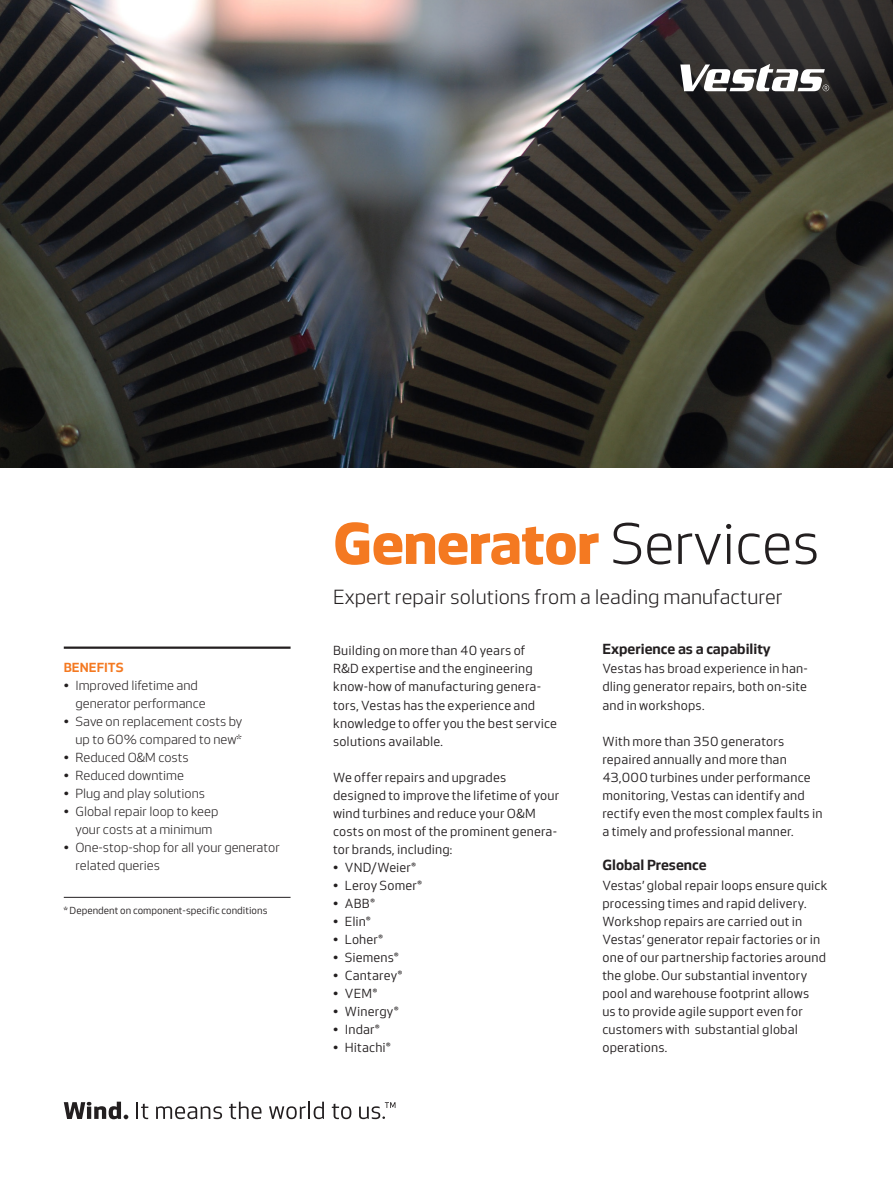
<style>
.page{position:relative;width:893px;height:1191px;background:#fff}
.page>*{position:absolute;margin:0;border:0;box-sizing:border-box;transform-origin:0 0}
.Headline_48{font:700 60px "Vestas Sans";letter-spacing:-.005em;color:#f47921}
.Subheading_A{font:21px "Vestas Sans Standard";color:#231f20}
.Subheadling_C{font:600 15px "Vestas Sans";color:#231f20}
.Body_Text{font:13.5px/18px "Vestas Sans";letter-spacing:.015em;color:#231f20}
.t1{font:13.5px/18px "Vestas Sans Standard";color:#231f20}
.Quotation_Heading{font:600 13.5px "Vestas Sans";color:#f47921}
.Foodnote{font:10.5px "Vestas Sans";color:#231f20}
.s1{font-family:"Vestas Sans Standard";font-weight:400;color:#231f20}
</style>
<div class="page">
<img style="left:0;top:0;width:893px;height:468px">
<div style="left:585px;top:0;width:308px;height:205px;background:#231f20;opacity:.5"></div>
<hr style="left:64px;top:646px;width:227px;height:3px;background:#231f20">
<hr style="left:64px;top:897px;width:227px;height:1px;background:#231f20">
<svg style="left:64px;top:1101px;width:64px;height:18px"></svg>
<svg style="left:136px;top:1102px;width:12px;height:17px"></svg>
<svg style="left:156px;top:1106px;width:66px;height:13px"></svg>
<svg style="left:229px;top:1101px;width:32px;height:18px"></svg>
<svg style="left:269px;top:1101px;width:55px;height:18px"></svg>
<svg style="left:332px;top:1103px;width:19px;height:16px"></svg>
<svg style="left:359px;top:1102px;width:36px;height:17px"></svg>
<svg style="left:663px;top:0;width:230px;height:126px;background:#3a3838"></svg>
<p class="Quotation_Heading" style="left:64px;top:660px;width:61px">BENEFITS</p>
<p class="t1" style="left:75px;top:676px;width:132px;text-indent:-12px">• Improved lifetime and generator performance</p>
<p class="t1" style="left:64px;top:712px;width:180px;text-align:right">• Save on replacement costs by up to 60% compared to new*</p>
<p class="t1" style="left:64px;top:748px;width:126px">• Reduced O&amp;M costs</p>
<p class="t1" style="left:64px;top:766px;width:122px">• Reduced downtime</p>
<p class="t1" style="left:64px;top:784px;width:143px">• Plug and play solutions</p>
<p class="t1" style="left:64px;top:802px;width:156px;text-align:center">• Global repair loop to keep your costs at a minimum</p>
<p class="t1" style="left:75px;top:838px;width:206px;text-indent:-12px">• One-stop-shop for all your generator related queries</p>
<p class="Foodnote" style="left:64px;top:905px;width:205px">* Dependent on component-specific conditions</p>
<p class="Headline_48" style="left:333px;top:511px;width:488px">Generator <span class="s1">Services</span></p>
<p class="Subheading_A" style="left:333px;top:586px;width:451px">Expert repair solutions from a leading manufacturer</p>
<p class="Body_Text" style="left:333px;top:642px;width:225px">Building on more than 40 years of<br>R&amp;D expertise and the engineering know-how of manufacturing genera&shy;tors, Vestas has the experience and knowledge to offer you the best service solutions available.</p>
<p class="Body_Text" style="left:333px;top:768px;width:228px">We offer repairs and upgrades designed to improve the lifetime of your wind turbines and reduce your O&amp;M costs on most of the prominent genera&shy;tor brands, including:</p>
<p class="Body_Text" style="left:333px;top:858px;width:84px">• VND/Weier®</p>
<p class="Body_Text" style="left:333px;top:876px;width:91px">• Leroy Somer®</p>
<p class="Body_Text" style="left:333px;top:894px;width:43px">• ABB®</p>
<p class="Body_Text" style="left:333px;top:912px;width:39px">• Elin®</p>
<p class="Body_Text" style="left:333px;top:930px;width:52px">• Loher®</p>
<p class="Body_Text" style="left:333px;top:948px;width:67px">• Siemens®</p>
<p class="Body_Text" style="left:333px;top:966px;width:71px">• Cantarey®</p>
<p class="Body_Text" style="left:333px;top:984px;width:46px">• VEM®</p>
<p class="Body_Text" style="left:333px;top:1002px;width:67px">• Winergy®</p>
<p class="Body_Text" style="left:333px;top:1020px;width:48px">• Indar®</p>
<p class="Body_Text" style="left:333px;top:1038px;width:59px">• Hitachi®</p>
<p class="Subheadling_C" style="left:602px;top:641px;width:170px">Experience as a capability</p>
<p class="Body_Text" style="left:602px;top:660px;width:207px;text-align:justify">Vestas has broad experience in han&shy;dling generator repairs, both on-site and in workshops.</p>
<p class="Body_Text" style="left:602px;top:732px;width:222px">With more than 350 generators repaired annually and more than 43,000 turbines under performance monitoring, Vestas can identify and rectify even the most complex faults in a timely and professional manner.</p>
<p class="Subheadling_C" style="left:602px;top:857px;width:106px">Global Presence</p>
<p class="Body_Text" style="left:602px;top:876px;width:226px">Vestas’ global repair loops ensure quick processing times and rapid delivery.<br>Workshop repairs are carried out in Vestas’ generator repair factories or in one of our partnership factories around the globe. Our substantial inventory pool and warehouse footprint allows<br>us to provide agile support even for customers with substantial global operations.</p>
</div>
